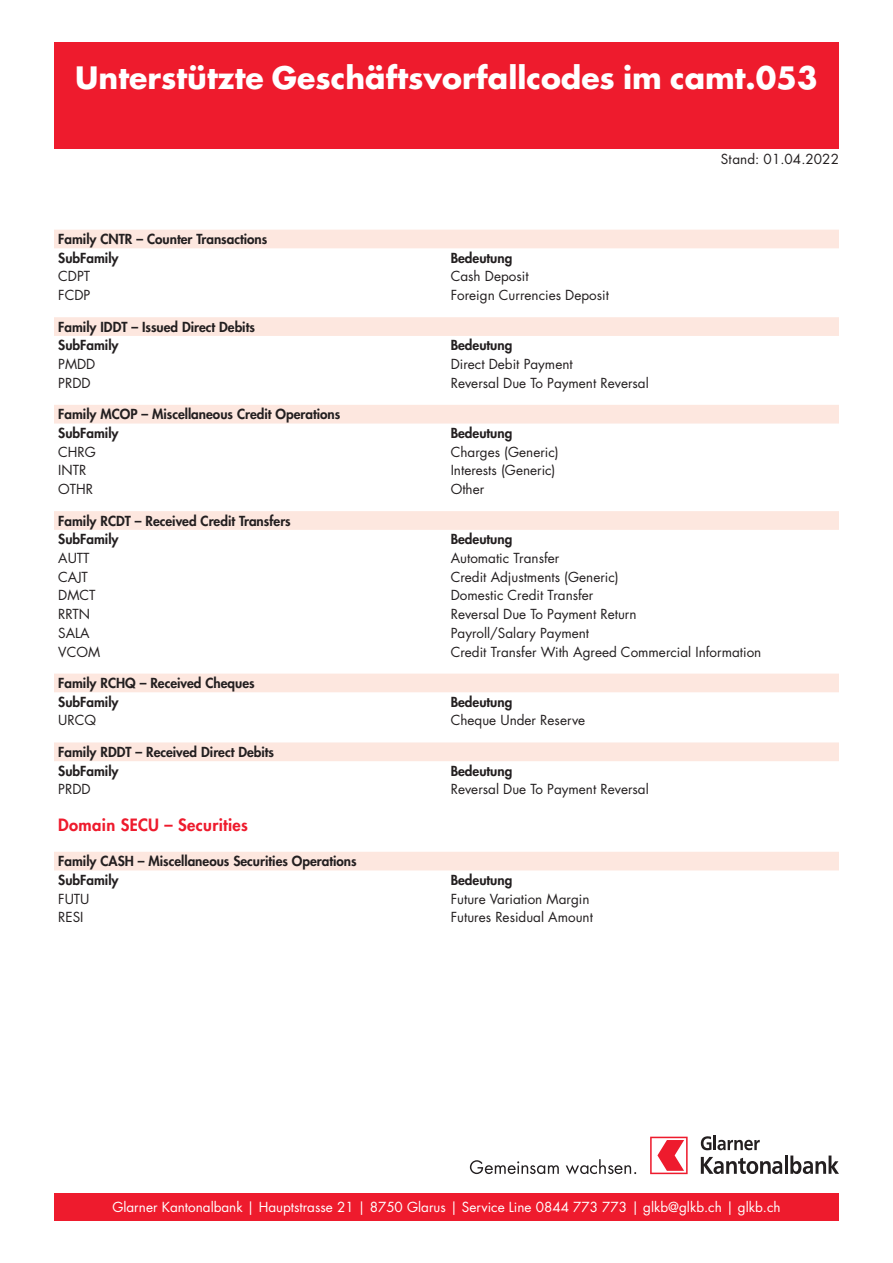
<style>
.page{position:relative;width:893px;height:1263px;background:#fff}
.page>*{position:absolute;margin:0;border:0;box-sizing:border-box;transform-origin:0 0}
.t1{font:700 30px "Futura Std";color:#fff}
.t2{font:800 16.5px "Futura Std";letter-spacing:.02em;color:#ee1b2d}
.t3{font:13.5px "Futura Std";color:#231f20}
.t4{font:800 13.5px/18.8px "Futura Std";color:#231f20}
.t5{font:13.5px "Futura Std";color:#fff}
</style>
<div class="page">
<div style="left:54px;top:1193px;width:785px;height:27px;background:#ee1b2d"></div>
<svg style="left:701px;top:1135px;width:59px;height:15px"></svg>
<svg style="left:701px;top:1157px;width:81px;height:17px"></svg>
<hr style="left:785px;top:1155px;width:3px;height:19px;background:#231f20">
<svg style="left:790px;top:1155px;width:49px;height:19px"></svg>
<svg style="left:650px;top:1137px;width:38px;height:37px"></svg>
<svg style="left:470px;top:1160px;width:89px;height:14px"></svg>
<svg style="left:566px;top:1159px;width:70px;height:15px"></svg>
<div style="left:54px;top:43px;width:785px;height:106px;background:#ee1b2d"></div>
<svg style="left:54px;top:230px;width:785px;height:640px"></svg>
<h1 class="t1" style="left:75px;top:57px;width:744px">Unterstützte Geschäftsvorfallcodes im camt.053</h1>
<p class="t4" style="left:58px;top:230px;width:211px">Family CNTR – Counter Transactions<br>SubFamily</p>
<p class="t4" style="left:451px;top:248px;width:63px">Bedeutung</p>
<p class="t3" style="left:58px;top:268px;width:33px">CDPT</p>
<p class="t3" style="left:451px;top:268px;width:79px">Cash Deposit</p>
<p class="t3" style="left:58px;top:287px;width:34px">FCDP</p>
<p class="t3" style="left:451px;top:287px;width:160px">Foreign Currencies Deposit</p>
<p class="t4" style="left:58px;top:317px;width:198px">Family IDDT – Issued Direct Debits<br>SubFamily</p>
<p class="t4" style="left:451px;top:336px;width:63px">Bedeutung</p>
<p class="t3" style="left:58px;top:355px;width:39px">PMDD</p>
<p class="t3" style="left:451px;top:355px;width:123px">Direct Debit Payment</p>
<p class="t3" style="left:58px;top:374px;width:34px">PRDD</p>
<p class="t3" style="left:451px;top:374px;width:200px">Reversal Due To Payment Reversal</p>
<p class="t4" style="left:58px;top:405px;width:284px">Family MCOP – Miscellaneous Credit Operations<br>SubFamily</p>
<p class="t4" style="left:451px;top:424px;width:63px">Bedeutung</p>
<p class="t3" style="left:58px;top:443px;width:39px">CHRG</p>
<p class="t3" style="left:451px;top:443px;width:109px">Charges (Generic)</p>
<p class="t3" style="left:58px;top:462px;width:30px">INTR</p>
<p class="t3" style="left:451px;top:462px;width:106px">Interests (Generic)</p>
<p class="t3" style="left:58px;top:480px;width:36px">OTHR</p>
<p class="t3" style="left:451px;top:480px;width:35px">Other</p>
<p class="t4" style="left:58px;top:511px;width:234px">Family RCDT – Received Credit Transfers<br>SubFamily</p>
<p class="t4" style="left:451px;top:530px;width:63px">Bedeutung</p>
<p class="t3" style="left:721px;top:151px;width:120px">Stand: 01.04.2022</p>
<p class="t3" style="left:58px;top:549px;width:33px">AUTT</p>
<p class="t3" style="left:451px;top:549px;width:110px">Automatic Transfer</p>
<p class="t3" style="left:58px;top:568px;width:31px">CAJT</p>
<p class="t3" style="left:451px;top:568px;width:169px">Credit Adjustments (Generic)</p>
<p class="t3" style="left:58px;top:587px;width:39px">DMCT</p>
<p class="t3" style="left:451px;top:587px;width:144px">Domestic Credit Transfer</p>
<p class="t3" style="left:58px;top:605px;width:33px">RRTN</p>
<p class="t3" style="left:451px;top:605px;width:187px">Reversal Due To Payment Return</p>
<p class="t3" style="left:58px;top:624px;width:33px">SALA</p>
<p class="t3" style="left:451px;top:624px;width:140px">Payroll/Salary Payment</p>
<p class="t3" style="left:58px;top:643px;width:43px">VCOM</p>
<p class="t3" style="left:451px;top:643px;width:312px">Credit Transfer With Agreed Commercial Information</p>
<p class="t4" style="left:58px;top:674px;width:198px">Family RCHQ – Received Cheques<br>SubFamily</p>
<p class="t4" style="left:451px;top:692px;width:63px">Bedeutung</p>
<p class="t3" style="left:58px;top:712px;width:39px">URCQ</p>
<p class="t3" style="left:451px;top:712px;width:136px">Cheque Under Reserve</p>
<p class="t4" style="left:58px;top:742px;width:217px">Family RDDT – Received Direct Debits<br>SubFamily</p>
<p class="t4" style="left:451px;top:761px;width:63px">Bedeutung</p>
<p class="t3" style="left:58px;top:781px;width:34px">PRDD</p>
<p class="t3" style="left:451px;top:781px;width:200px">Reversal Due To Payment Reversal</p>
<p class="t2" style="left:58px;top:815px;width:191px">Domain SECU – Securities</p>
<p class="t4" style="left:58px;top:852px;width:300px">Family CASH – Miscellaneous Securities Operations<br>SubFamily</p>
<p class="t4" style="left:451px;top:870px;width:63px">Bedeutung</p>
<p class="t3" style="left:58px;top:890px;width:33px">FUTU</p>
<p class="t3" style="left:451px;top:890px;width:140px">Future Variation Margin</p>
<p class="t3" style="left:58px;top:909px;width:27px">RESI</p>
<p class="t3" style="left:451px;top:909px;width:144px">Futures Residual Amount</p>
<p class="t5" style="left:112px;top:1198px;width:670px">Glarner Kantonalbank | Hauptstrasse 21 | 8750 Glarus | Service Line 0844 773 773 | glkb@glkb.ch | glkb.ch</p>
</div>
